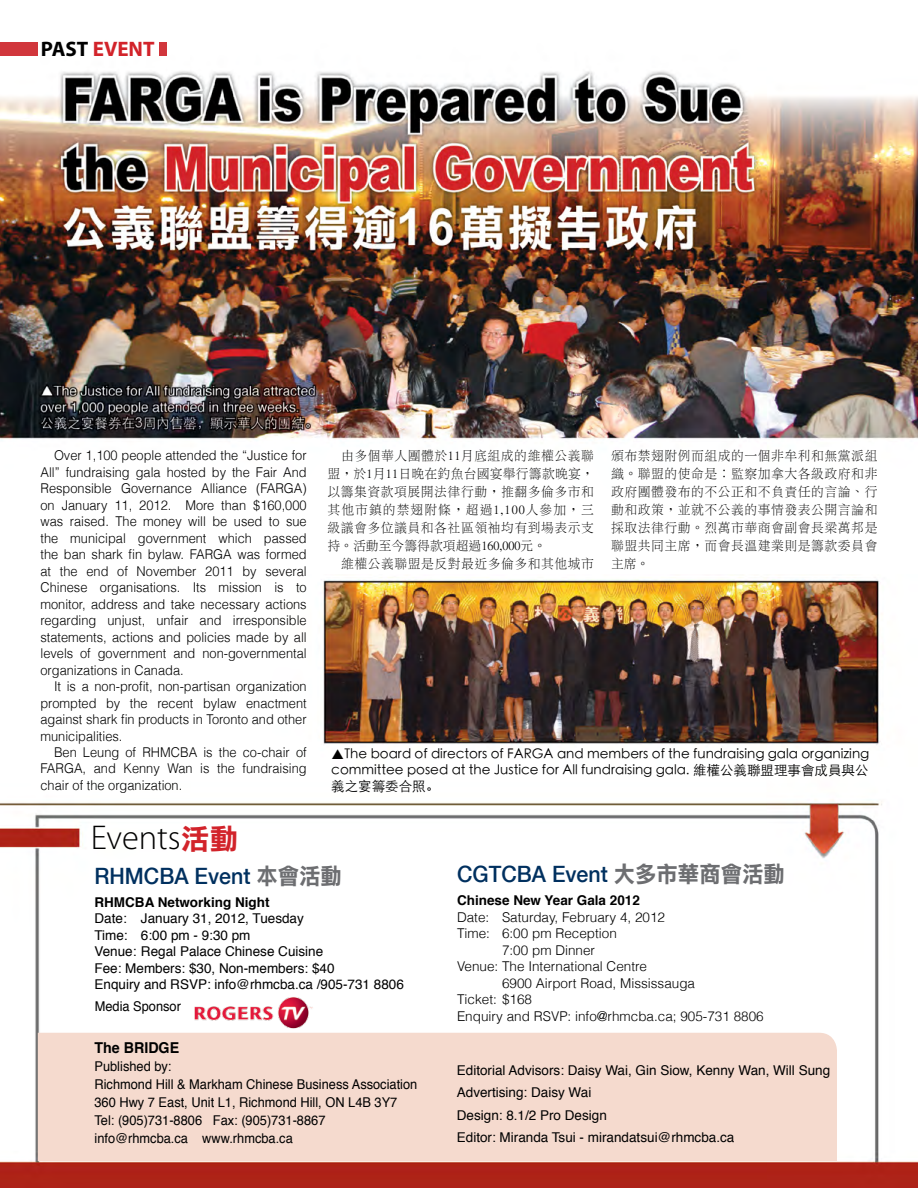
<style>
.page{position:relative;width:918px;height:1188px;background:#fff}
.page>*{position:absolute;margin:0;border:0;box-sizing:border-box;transform-origin:0 0}
.t1{font:300 34.5px "Myriad Pro";color:#000}
.t2{font:500 22.5px "Helvetica Neue";color:#00305f;scale:.95 1}
.t3{font:700 21px "Myriad Pro";color:#d2232a}
.t4{font:700 15px "Helvetica";color:#000;scale:.95 1}
.t5{font:300 13.5px/16.5px "Helvetica";color:#000;text-align:justify;scale:.95 1}
.t6{font:13.5px/16.5px "Helvetica";color:#000}
.t7{font:300 13.5px/18px "Li Sung";letter-spacing:.04em;color:#000;text-align:justify;scale:.95 1}
.t8{font:13.5px/18px "Helvetica";color:#000;scale:.95 1}
.t9{font:300 13.5px "Helvetica";color:#000}
.t10{font:300 13.5px/16.2px "ST Heiti SC";color:#000;text-align:justify}
.t11{font:700 13.5px "Helvetica";color:#000}
.s1{color:#000}
.s2{font-family:"DF Li Hei Bd HK BF";font-weight:400;font-size:28.5px;color:#d2232a}
.s3{font-family:"DF Li Hei Bd HK BF";font-weight:400;color:#6d6e71}
</style>
<div class="page">
<img style="left:0;top:42px;width:918px;height:1146px">
<div style="left:159px;top:42px;width:7px;height:14px;background:#d1363c"></div>
<div style="left:0;top:42px;width:38px;height:14px;background:#d1363c"></div>
<div style="left:38px;top:1033px;width:799px;height:128px;background:#f5dace"></div>
<img style="left:187px;top:992px;width:129px;height:41px">
<svg style="left:332px;top:749px;width:12px;height:10px"></svg>
<h3 class="t3" style="left:41px;top:35px;width:115px"><span class="s1">PAST</span> EVENT</h3>
<p class="t5" style="left:40px;top:446px;width:282px;text-indent:14px">Over 1,100 people attended the “Justice for All” fundraising gala hosted by the Fair And Responsible Governance Alliance (FARGA) on January 11, 2012. More than $160,000 was raised. The money will be used to sue the municipal government which passed the ban shark fin bylaw. FARGA was formed at the end of November 2011 by several Chinese organisations. Its mission is to monitor, address and take necessary actions regarding unjust, unfair and irresponsible statements, actions and policies made by all levels of government and non-governmental organizations in Canada.</p>
<p class="t5" style="left:40px;top:677px;width:282px;text-indent:14px">It is a non-profit, non-partisan organization prompted by the recent bylaw enactment against shark fin products in Toronto and other municipalities.</p>
<p class="t5" style="left:40px;top:743px;width:282px;text-indent:14px">Ben Leung of RHMCBA is the co-chair of FARGA, and Kenny Wan is the fundraising chair of the organization.</p>
<p class="t7" style="left:328px;top:446px;width:282px;text-indent:14px">由多個華人團體於11月底組成的維權公義聯盟，於1月11日晚在釣魚台國宴舉行籌款晚宴，以籌集資款項展開法律行動，推翻多倫多市和其他市鎮的禁翅附條，超過1,100人參加，三級議會多位議員和各社區領袖均有到場表示支持。活動至今籌得款項超過160,000元。</p>
<p class="t7" style="left:341px;top:554px;width:268px">維權公義聯盟是反對最近多倫多和其他城市</p>
<p class="t7" style="left:611px;top:446px;width:282px">頒布禁翅附例而組成的一個非牟利和無黨派組織。聯盟的使命是：監察加拿大各級政府和非政府團體發布的不公正和不負責任的言論、行動和政策，並就不公義的事情發表公開言論和採取法律行動。烈萬市華商會副會長梁萬邦是聯盟共同主席，而會長溫建業則是籌款委員會主席。</p>
<p class="t10" style="left:331px;top:744px;width:540px;text-indent:13px">The board of directors of FARGA and members of the fundraising gala organizing committee posed at the Justice for All fundraising gala. 維權公義聯盟理事會成員與公義之宴籌委合照。</p>
<h1 class="t1" style="left:91px;top:817px;width:149px">Events<span class="s2">活動</span></h1>
<h2 class="t2" style="left:94px;top:858px;width:262px">RHMCBA Event <span class="s3">本會活動</span></h2>
<p class="t11" style="left:94px;top:891px;width:177px">RHMCBA Networking Night</p>
<p class="t6" style="left:94px;top:911px;width:311px">Date: January 31, 2012, Tuesday<br>Time: 6:00 pm - 9:30 pm<br>Venue: Regal Palace Chinese Cuisine<br>Fee: Members: $30, Non-members: $40<br>Enquiry and RSVP: info@rhmcba.ca /905-731 8806</p>
<p class="t8" style="left:95px;top:998px;width:92px">Media Sponsor</p>
<h2 class="t2" style="left:457px;top:856px;width:347px">CGTCBA Event <span class="s3">大多市華商會活動</span></h2>
<p class="t11" style="left:457px;top:889px;width:184px">Chinese New Year Gala 2012</p>
<p class="t9" style="left:457px;top:906px;width:210px">Date: Saturday, February 4, 2012</p>
<p class="t9" style="left:457px;top:923px;width:161px">Time: 6:00 pm Reception</p>
<p class="t9" style="left:502px;top:939px;width:95px">7:00 pm Dinner</p>
<p class="t9" style="left:457px;top:955px;width:191px">Venue: The International Centre</p>
<p class="t9" style="left:502px;top:972px;width:195px">6900 Airport Road, Mississauga</p>
<p class="t9" style="left:457px;top:988px;width:77px">Ticket: $168</p>
<p class="t9" style="left:457px;top:1005px;width:308px">Enquiry and RSVP: info@rhmcba.ca; 905-731 8806</p>
<p class="t4" style="left:94px;top:1036px;width:91px">The BRIDGE</p>
<p class="t8" style="left:94px;top:1058px;width:341px">Published by:<br>Richmond Hill &amp; Markham Chinese Business Association 360 Hwy 7 East, Unit L1, Richmond Hill, ON L4B 3Y7<br>Tel: (905)731-8806 Fax: (905)731-8867 info@rhmcba.ca www.rhmcba.ca</p>
<p class="t6" style="left:457px;top:1059px;width:375px;line-height:22.5px">Editorial Advisors: Daisy Wai, Gin Siow, Kenny Wan, Will Sung Advertising: Daisy Wai<br>Design: 8.1/2 Pro Design<br>Editor: Miranda Tsui - mirandatsui@rhmcba.ca</p>
</div>
